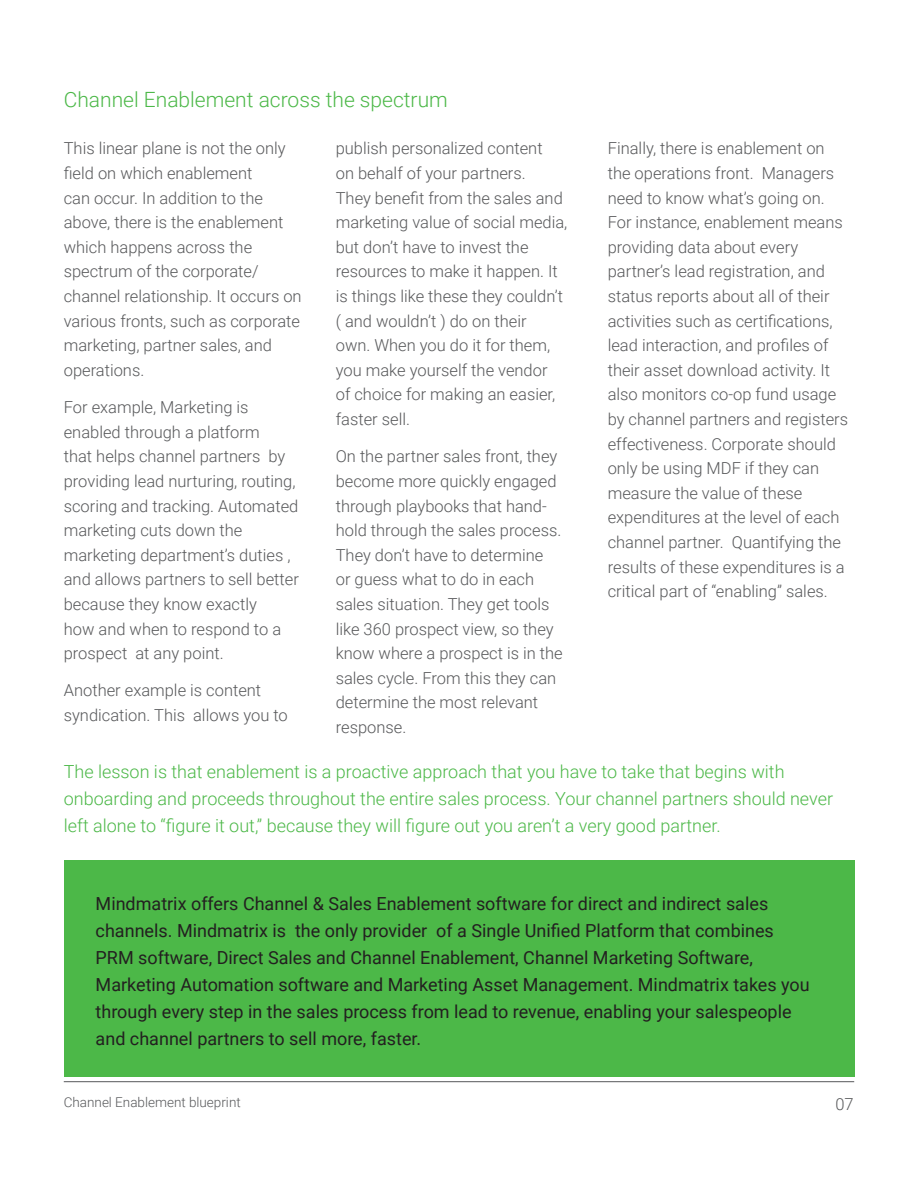
<style>
.page{position:relative;width:918px;height:1188px;background:#fff}
.page>*{position:absolute;margin:0;border:0;box-sizing:border-box;transform-origin:0 0}
.t1{font:300 21px "Roboto";color:#4cb848}
.t2{font:18px/27px "Roboto";color:#231f20}
.t3{font:300 18px/27px "Roboto";color:#4cb848}
.t4{font:300 16.5px/24.6px "Roboto";color:#57585a}
.t5{font:300 13.5px "Roboto";color:#57585a}
</style>
<div class="page">
<div style="left:64px;top:860px;width:790px;height:217px;background:#4cb848"></div>
<hr style="left:64px;top:1081px;width:790px;height:1px;background:#57585a">
<p class="t1" style="left:64px;top:85px;width:386px">Channel Enablement across the spectrum</p>
<p class="t4" style="left:64px;top:136px;width:239px">This linear plane is not the only field on which enablement<br>can occur. In addition to the above, there is the enablement which happens across the spectrum of the corporate/ channel relationship. It occurs on various fronts, such as corporate marketing, partner sales, and operations.</p>
<p class="t4" style="left:64px;top:394px;width:237px">For example, Marketing is enabled through a platform<br>that helps channel partners by providing lead nurturing, routing, scoring and tracking. Automated marketing cuts down the marketing department’s duties , and allows partners to sell better because they know exactly<br>how and when to respond to a prospect at any point.</p>
<p class="t4" style="left:64px;top:678px;width:226px">Another example is content syndication. This allows you to</p>
<p class="t4" style="left:336px;top:136px;width:233px">publish personalized content<br>on behalf of your partners.<br>They benefit from the sales and marketing value of social media, but don’t have to invest the resources to make it happen. It is things like these they couldn’t ( and wouldn’t ) do on their<br>own. When you do it for them, you make yourself the vendor<br>of choice for making an easier, faster sell.</p>
<p class="t4" style="left:336px;top:444px;width:228px">On the partner sales front, they become more quickly engaged through playbooks that hand&shy;hold through the sales process.<br>They don’t have to determine<br>or guess what to do in each sales situation. They get tools like 360 prospect view, so they know where a prospect is in the sales cycle. From this they can determine the most relevant response.</p>
<p class="t4" style="left:608px;top:136px;width:242px">Finally, there is enablement on the operations front. Managers need to know what’s going on.<br>For instance, enablement means providing data about every partner’s lead registration, and status reports about all of their activities such as certifications, lead interaction, and profiles of their asset download activity. It also monitors co-op fund usage by channel partners and registers effectiveness. Corporate should only be using MDF if they can measure the value of these expenditures at the level of each channel partner. Quantifying the results of these expenditures is a critical part of “enabling” sales.</p>
<p class="t3" style="left:64px;top:757px;width:771px">The lesson is that enablement is a proactive approach that you have to take that begins with onboarding and proceeds throughout the entire sales process. Your channel partners should never left alone to “figure it out,” because they will figure out you aren’t a very good partner.</p>
<p class="t2" style="left:96px;top:889px;width:716px">Mindmatrix offers Channel &amp; Sales Enablement software for direct and indirect sales channels. Mindmatrix is the only provider of a Single Unified Platform that combines PRM software, Direct Sales and Channel Enablement, Channel Marketing Software, Marketing Automation software and Marketing Asset Management. Mindmatrix takes you through every step in the sales process from lead to revenue, enabling your salespeople and channel partners to sell more, faster.</p>
<p class="t5" style="left:64px;top:1093px;width:178px">Channel Enablement blueprint</p>
<p class="t4" style="left:835px;top:1091px;width:20px">07</p>
</div>
